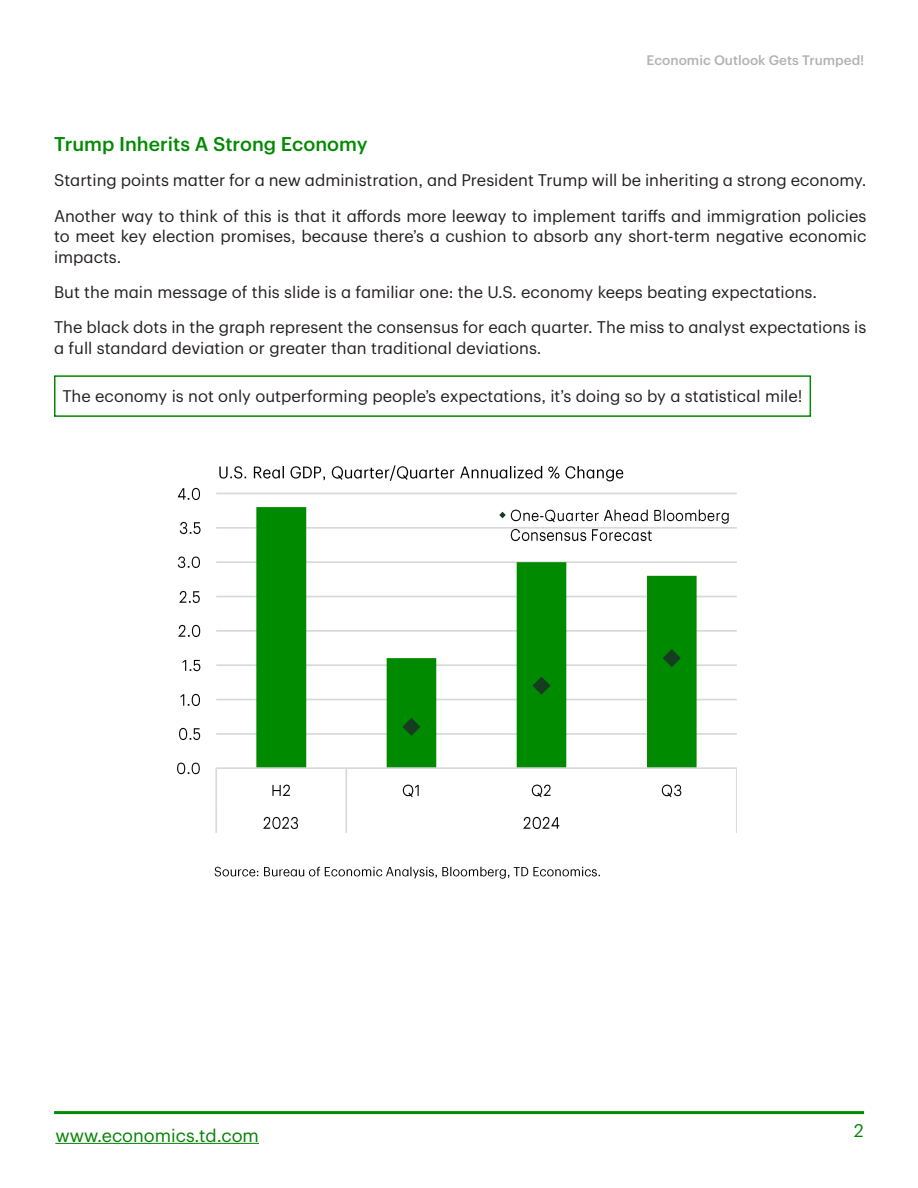
<style>
.page{position:relative;width:918px;height:1188px;background:#fff}
.page>*{position:absolute;margin:0;border:0;box-sizing:border-box;transform-origin:0 0}
.Subtitle{font:500 19.5px "TD Graphik";color:#008a00}
.t1{font:18px "TD Graphik";color:#038203}
.Paragraph{font:16.5px/20.4px "TD Graphik";color:#231f20;text-align:justify}
.t2{font:500 13.5px "TD Graphik";color:#b2b2b2}
</style>
<div class="page">
<hr style="left:55px;top:1143px;width:204px;height:1px;background:#038203">
<hr style="left:54px;top:1111px;width:810px;height:3px;background:#008a00">
<hr style="left:216px;top:733px;width:521px;height:2px;background:#d9d9d9">
<hr style="left:216px;top:699px;width:521px;height:1px;background:#d9d9d9">
<hr style="left:216px;top:664px;width:521px;height:2px;background:#d9d9d9">
<hr style="left:216px;top:630px;width:521px;height:2px;background:#d9d9d9">
<hr style="left:216px;top:596px;width:521px;height:1px;background:#d9d9d9">
<hr style="left:216px;top:561px;width:521px;height:2px;background:#d9d9d9">
<hr style="left:216px;top:527px;width:521px;height:2px;background:#d9d9d9">
<hr style="left:216px;top:493px;width:521px;height:1px;background:#d9d9d9">
<svg style="left:256px;top:507px;width:441px;height:260px"></svg>
<hr style="left:216px;top:767px;width:521px;height:2px;background:#d9d9d9">
<hr style="left:215px;top:768px;width:2px;height:32px;background:#d9d9d9">
<hr style="left:345px;top:768px;width:2px;height:32px;background:#d9d9d9">
<hr style="left:736px;top:768px;width:1px;height:32px;background:#d9d9d9">
<hr style="left:215px;top:800px;width:2px;height:33px;background:#d9d9d9">
<hr style="left:345px;top:800px;width:2px;height:33px;background:#d9d9d9">
<hr style="left:736px;top:800px;width:1px;height:33px;background:#d9d9d9">
<svg style="left:402px;top:718px;width:18px;height:18px"></svg>
<svg style="left:532px;top:677px;width:18px;height:18px"></svg>
<svg style="left:663px;top:649px;width:18px;height:18px"></svg>
<img style="left:177px;top:762px;width:23px;height:13px">
<img style="left:179px;top:727px;width:22px;height:13px">
<img style="left:181px;top:693px;width:19px;height:13px">
<img style="left:182px;top:659px;width:19px;height:13px">
<img style="left:179px;top:624px;width:22px;height:13px">
<img style="left:180px;top:590px;width:20px;height:13px">
<img style="left:178px;top:556px;width:22px;height:12px">
<img style="left:179px;top:521px;width:22px;height:13px">
<img style="left:178px;top:487px;width:22px;height:13px">
<img style="left:272px;top:784px;width:18px;height:12px">
<img style="left:403px;top:784px;width:16px;height:14px">
<img style="left:532px;top:784px;width:19px;height:14px">
<img style="left:661px;top:784px;width:21px;height:14px">
<img style="left:264px;top:816px;width:34px;height:13px">
<img style="left:524px;top:816px;width:36px;height:13px">
<svg style="left:499px;top:512px;width:7px;height:6px"></svg>
<img style="left:511px;top:507px;width:218px;height:17px">
<img style="left:511px;top:524px;width:148px;height:20px">
<img style="left:215px;top:866px;width:385px;height:13px">
<img style="left:219px;top:465px;width:405px;height:17px">
<div style="left:54px;top:375px;width:757px;height:42px;border:2px solid #008a00"></div>
<p class="t2" style="left:647px;top:50px;width:219px">Economic Outlook Gets Trumped!</p>
<p class="Subtitle" style="left:54px;top:129px;width:315px">Trump Inherits A Strong Economy</p>
<p class="Paragraph" style="left:54px;top:169px;width:814px">Starting points matter for a new administration, and President Trump will be inheriting a strong economy.</p>
<p class="Paragraph" style="left:54px;top:204px;width:814px">Another way to think of this is that it affords more leeway to implement tariffs and immigration policies to meet key election promises, because there’s a cushion to absorb any short-term negative economic impacts.</p>
<p class="Paragraph" style="left:54px;top:281px;width:765px">But the main message of this slide is a familiar one: the U.S. economy keeps beating expectations.</p>
<p class="Paragraph" style="left:54px;top:316px;width:814px">The black dots in the graph represent the consensus for each quarter. The miss to analyst expectations is a full standard deviation or greater than traditional deviations.</p>
<p class="Paragraph" style="left:62px;top:385px;width:742px">The economy is not only outperforming people’s expectations, it’s doing so by a statistical mile!</p>
<p class="t1" style="left:55px;top:1122px;width:205px">www.economics.td.com</p>
<p class="t1" style="left:854px;top:1117px;width:11px">2</p>
</div>
